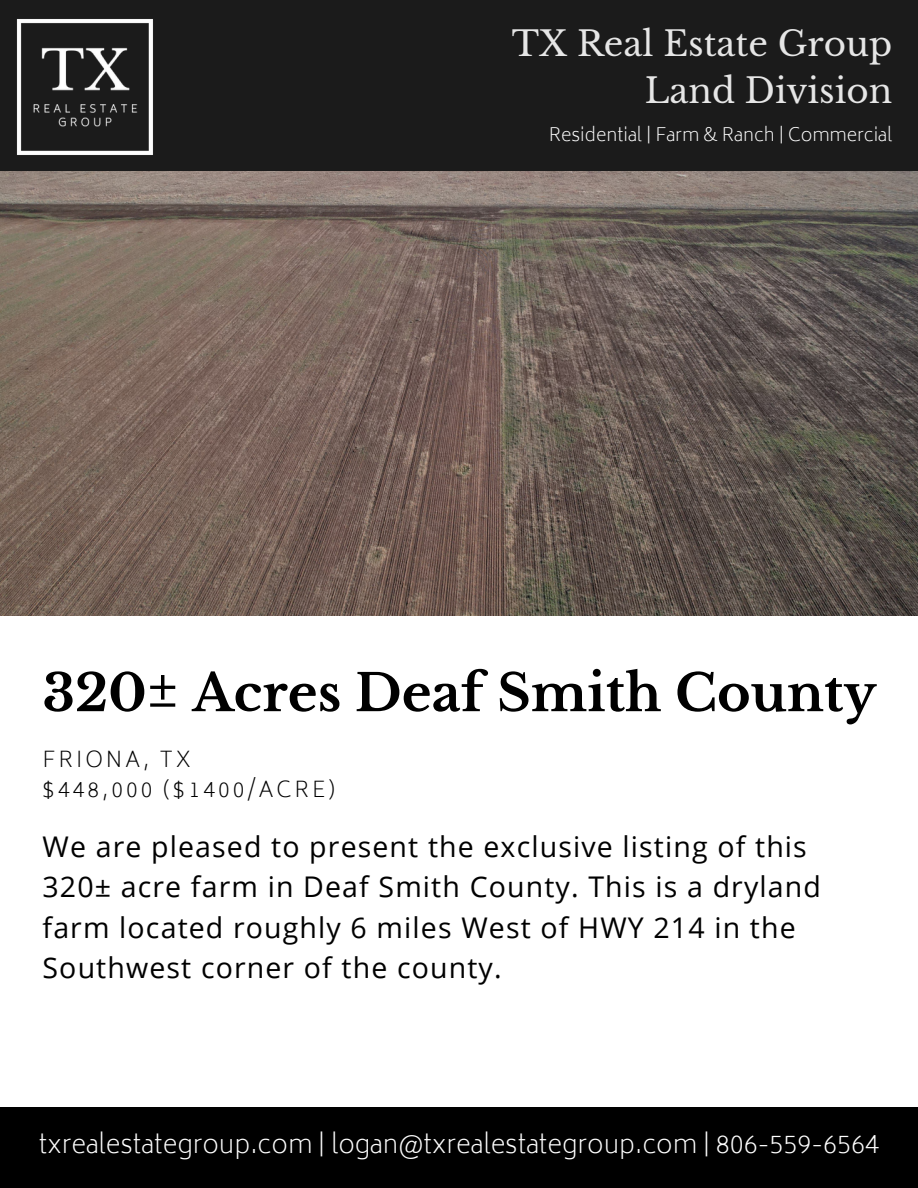
<style>
.page{position:relative;width:918px;height:1188px;background:#fff}
.page>*{position:absolute;margin:0;border:0;box-sizing:border-box;transform-origin:0 0}
.t1{font:700 51px "Libre Baskerville";color:#000}
.t2{font:34.2px "Libre Baskerville";color:#e6e6e6}
.t3{font:28.5px/40.5px "Open Sans";letter-spacing:.04em;color:#000}
.t4{font:200 25.5px "Biryani";color:#fff}
.t5{font:200 21.3px "Biryani";letter-spacing:.14em;color:#000}
.t6{font:200 18px "Biryani";color:#fff}
</style>
<div class="page">
<div style="left:0;top:0;width:918px;height:174px;background:#1b1b1b"></div>
<div style="left:0;top:1107px;width:918px;height:81px;background:#000"></div>
<img style="left:0;top:19px;width:170px;height:153px">
<img style="left:0;top:172px;width:918px;height:444px">
<p class="t2" style="left:512px;top:23px;width:382px">TX Real Estate Group</p>
<p class="t2" style="left:645px;top:70px;width:249px">Land Division</p>
<p class="t6" style="left:549px;top:125px;width:345px">Residential | Farm &amp; Ranch | Commercial</p>
<p class="t1" style="left:43px;top:662px;width:835px">320± Acres Deaf Smith County</p>
<p class="t5" style="left:43px;top:747px;width:150px">FRIONA, TX</p>
<p class="t5" style="left:43px;top:777px;width:294px">$448,000 ($1400/ACRE)</p>
<p class="t3" style="left:43px;top:825px;width:780px">We are pleased to present the exclusive listing of this 320± acre farm in Deaf Smith County. This is a dryland farm located roughly 6 miles West of HWY 214 in the Southwest corner of the county.</p>
<p class="t4" style="left:39px;top:1129px;width:842px">txrealestategroup.com | logan@txrealestategroup.com | 806-559-6564</p>
</div>
